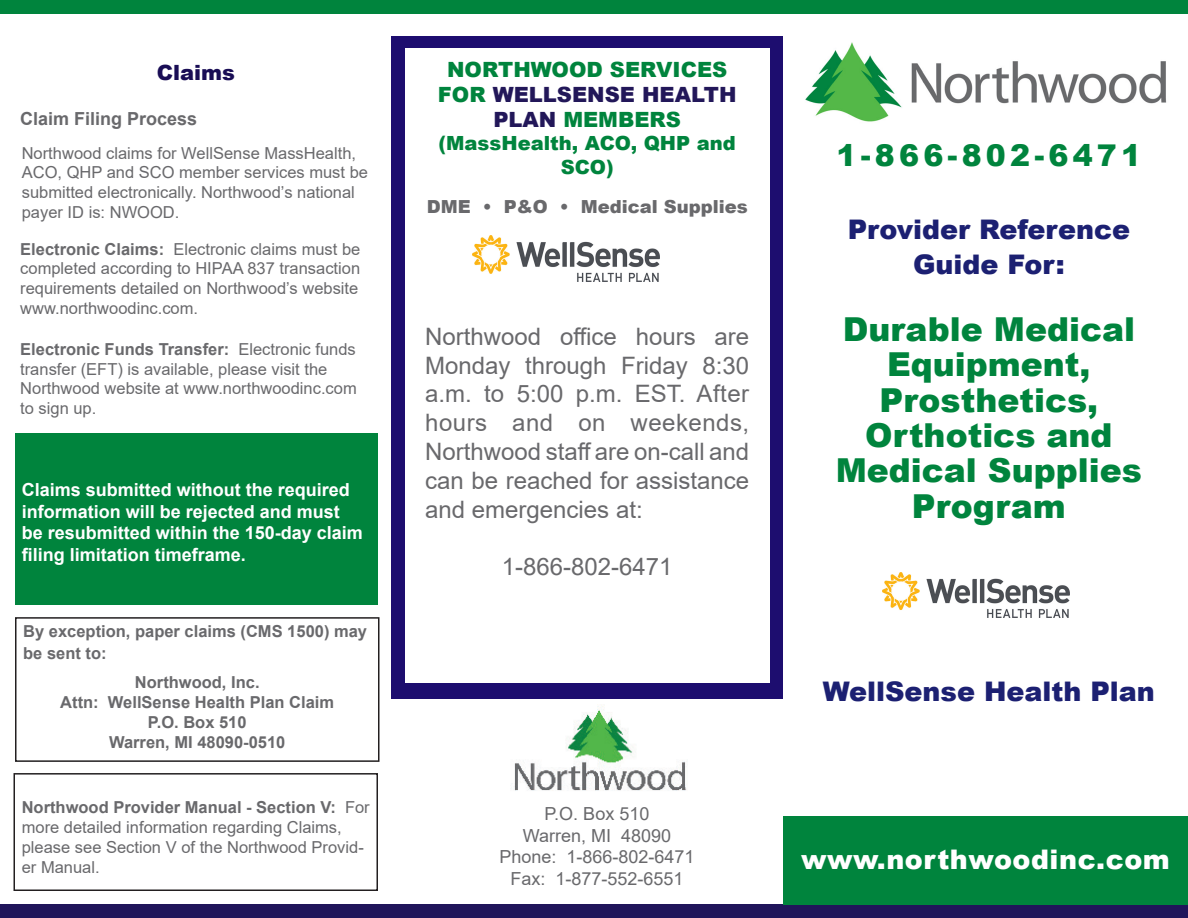
<style>
.page{position:relative;width:1188px;height:918px;background:#fff}
.page>*{position:absolute;margin:0;border:0;box-sizing:border-box;transform-origin:0 0}
.t1{font:900 33px/35.4px "Arial";color:#00843d;text-align:center}
.t2{font:900 30px "Arial";letter-spacing:.14em;color:#00843d}
.t3{font:900 27px/35.4px "Arial";color:#1c2072;text-align:center}
.t4{font:900 27px "Arial";letter-spacing:.02em;color:#fff}
.t5{font:24px/28.8px "Arial";color:#69696c;text-align:justify}
.t6{font:900 21px/25.2px "Arial";color:#00843d;text-align:center}
.t7{font:900 21px "Arial";color:#190d55}
.t8{font:900 19.5px/23.4px "Arial";color:#00843d;text-align:center}
.t9{font:700 18px/21.6px "Arial";color:#fff}
.t10{font:18px "Arial";color:#69696c}
.t11{font:900 18px "Arial";color:#69696c}
.t12{font:700 18px "Arial";color:#69696c}
.t13{font:16.5px/19.8px "Arial";color:#69696c}
.t14{font:700 16.5px/21.6px "Arial";color:#69696c}
.s1{font-weight:700}
.s2{color:#221759}
</style>
<div class="page">
<div style="left:0;top:0;width:1188px;height:14px;background:#00843d"></div>
<div style="left:0;top:904px;width:1188px;height:14px;background:#20155a"></div>
<div style="left:392px;top:36px;width:391px;height:663px;background:#1d0d6f"></div>
<div style="left:783px;top:816px;width:405px;height:88px;background:#00843d"></div>
<img style="left:514px;top:705px;width:173px;height:86px">
<img style="left:805px;top:42px;width:362px;height:80px">
<div style="left:405px;top:48px;width:365px;height:634px;background:#fff"></div>
<div style="left:15px;top:433px;width:363px;height:171px;background:#00843d"></div>
<div style="left:14px;top:773px;width:364px;height:118px;border:2px solid #231f20"></div>
<img style="left:472px;top:236px;width:188px;height:45px">
<img style="left:882px;top:572px;width:188px;height:46px">
<div style="left:15px;top:617px;width:365px;height:145px;border:2px solid #231f20"></div>
<p class="t7" style="left:157px;top:57px;width:80px">Claims</p>
<p class="t12" style="left:20px;top:106px;width:179px">Claim Filing Process</p>
<p class="t13" style="left:22px;top:143px;width:348px">Northwood claims for WellSense MassHealth, ACO, QHP and SCO member services must be submitted electronically. Northwood’s national payer ID is: NWOOD.</p>
<p class="t13" style="left:20px;top:239px;width:342px"><span class="s1">Electronic Claims:</span> Electronic claims must be completed according to HIPAA 837 transaction requirements detailed on Northwood’s website www.northwoodinc.com.</p>
<p class="t13" style="left:20px;top:339px;width:338px"><span class="s1">Electronic Funds Transfer:</span> Electronic funds transfer (EFT) is available, please visit the Northwood website at www.northwoodinc.com to sign up.</p>
<p class="t9" style="left:22px;top:479px;width:343px">Claims submitted without the required information will be rejected and must be resubmitted within the 150-day claim filing limitation timeframe.</p>
<p class="t14" style="left:23px;top:621px;width:345px">By exception, paper claims (CMS 1500) may be sent to:</p>
<p class="t14" style="left:135px;top:672px;width:126px">Northwood, Inc.</p>
<p class="t14" style="left:60px;top:692px;width:275px">Attn: WellSense Health Plan Claim</p>
<p class="t14" style="left:148px;top:712px;width:100px">P.O. Box 510</p>
<p class="t14" style="left:109px;top:731px;width:178px">Warren, MI 48090-0510</p>
<p class="t13" style="left:22px;top:797px;width:350px"><span class="s1">Northwood Provider Manual - Section V:</span> For more detailed information regarding Claims, please see Section V of the Northwood Provid&shy;er Manual.</p>
<p class="t6" style="left:438px;top:56px;width:300px">NORTHWOOD SERVICES<br>FOR <span class="s2">WELLSENSE HEALTH<br>PLAN</span> MEMBERS</p>
<p class="t8" style="left:439px;top:131px;width:299px">(MassHealth, ACO, QHP and<br>SCO)</p>
<p class="t11" style="left:427px;top:194px;width:322px">DME • P&amp;O • Medical Supplies</p>
<p class="t5" style="left:425px;top:322px;width:326px">Northwood office hours are Monday through Friday 8:30 a.m. to 5:00 p.m. EST. After hours and on weekends, Northwood staff are on-call and can be reached for assistance and emergencies at:</p>
<p class="t5" style="left:502px;top:552px;width:172px">1-866-802-6471</p>
<p class="t10" style="left:545px;top:801px;width:106px">P.O. Box 510</p>
<p class="t10" style="left:523px;top:823px;width:150px">Warren, MI 48090</p>
<p class="t10" style="left:499px;top:845px;width:197px">Phone: 1-866-802-6471</p>
<p class="t10" style="left:510px;top:866px;width:175px">Fax: 1-877-552-6551</p>
<p class="t2" style="left:837px;top:134px;width:306px">1-866-802-6471</p>
<p class="t3" style="left:848px;top:211px;width:284px">Provider Reference<br>Guide For:</p>
<p class="t1" style="left:836px;top:310px;width:308px">Durable Medical<br>Equipment,<br>Prosthetics,<br>Orthotics and<br>Medical Supplies<br>Program</p>
<p class="t3" style="left:823px;top:673px;width:334px">WellSense Health Plan</p>
<p class="t4" style="left:801px;top:840px;width:370px">www.northwoodinc.com</p>
</div>
